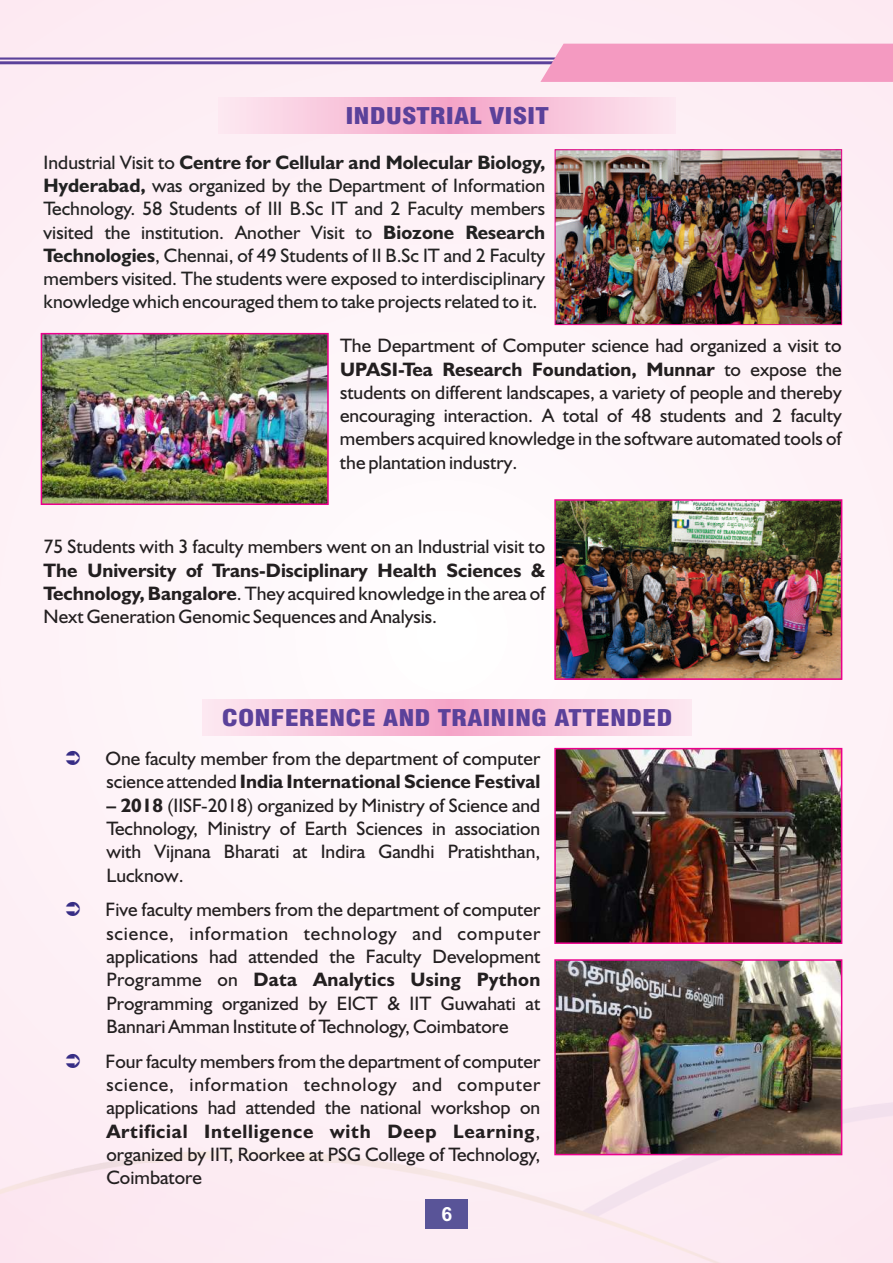
<style>
.page{position:relative;width:893px;height:1263px;background:#fef2f7}
.page>*{position:absolute;margin:0;border:0;box-sizing:border-box;transform-origin:0 0}
.t1{font:900 condensed 22.5px "Swiss 721 BT";color:#5b419a;scale:1.22 1}
.t2{font:19.5px/23.2px "Humanist 521 BT";color:#231f20;text-align:justify}
.t3{font:19.5px/23.2px "Humanist 521 BT";color:#222;text-align:justify}
.t4{font:700 19.5px "Arial";color:#fff}
.s1{font-weight:700}
</style>
<div class="page">
<img style="left:0;top:1100px;width:893px;height:163px">
<svg style="left:0;top:44px;width:893px;height:38px"></svg>
<svg style="left:224px;top:97px;width:450px;height:36px;background:#f8c5db"></svg>
<img style="left:557px;top:151px;width:283px;height:172px">
<div style="left:555px;top:149px;width:287px;height:176px;border:1px solid #ec008c"></div>
<img style="left:44px;top:336px;width:282px;height:166px">
<div style="left:41px;top:333px;width:288px;height:172px;border:2px solid #ec008c"></div>
<img style="left:557px;top:502px;width:282px;height:175px">
<div style="left:554px;top:499px;width:288px;height:181px;border:2px solid #ec008c"></div>
<svg style="left:208px;top:699px;width:482px;height:36px;background:#f8c5db"></svg>
<img style="left:557px;top:751px;width:282px;height:190px">
<div style="left:554px;top:748px;width:288px;height:196px;border:2px solid #ec008c"></div>
<img style="left:557px;top:962px;width:282px;height:190px">
<div style="left:554px;top:959px;width:288px;height:196px;border:2px solid #ec008c"></div>
<div style="left:426px;top:1199px;width:42px;height:30px;background:#595498"></div>
<p class="t1" style="left:345px;top:107px;width:168px">INDUSTRIAL VISIT</p>
<p class="t3" style="left:44px;top:152px;width:503px">Industrial Visit to <span class="s1">Centre for Cellular and Molecular Biology, Hyderabad,</span> was organized by the Department of Information Technology. 58 Students of III B.Sc IT and 2 Faculty members visited the institution. Another Visit to <span class="s1">Biozone Research Technologies</span>, Chennai, of 49 Students of II B.Sc IT and 2 Faculty members visited. The students were exposed to interdisciplinary knowledge which encouraged them to take projects related to it.</p>
<p class="t2" style="left:340px;top:336px;width:503px">The Department of Computer science had organized a visit to <span class="s1">UPASI-Tea Research Foundation, Munnar</span> to expose the students on different landscapes, a variety of people and thereby encouraging interaction. A total of 48 students and 2 faculty members acquired knowledge in the software automated tools of the plantation industry.</p>
<p class="t2" style="left:44px;top:536px;width:503px">75 Students with 3 faculty members went on an Industrial visit to</p>
<p class="t2" style="left:44px;top:560px;width:503px"><span class="s1">The University of Trans-Disciplinary Health Sciences &amp; Technology, Bangalore</span>. They acquired knowledge in the area of Next Generation Genomic Sequences and Analysis.</p>
<p class="t1" style="left:222px;top:708px;width:371px">CONFERENCE AND TRAINING ATTENDED</p>
<p class="t2" style="left:106px;top:748px;width:436px">One faculty member from the department of computer science attended <span class="s1">India International Science Festival</span></p>
<p class="t2" style="left:106px;top:795px;width:435px"><span class="s1">– 2018</span> (IISF-2018) organized by Ministry of Science and Technology, Ministry of Earth Sciences in association with Vijnana Bharati at Indira Gandhi Pratishthan, Lucknow.</p>
<p class="t2" style="left:106px;top:900px;width:436px">Five faculty members from the department of computer science, information technology and computer applications had attended the Faculty Development Programme on <span class="s1">Data Analytics Using Python </span>Programming organized by EICT &amp; IIT Guwahati at Bannari Amman Institute of Technology, Coimbatore</p>
<p class="t2" style="left:106px;top:1051px;width:436px">Four faculty members from the department of computer science, information technology and computer applications had attended the national workshop on <span class="s1">Artificial Intelligence with Deep Learning</span>, organized by IIT, Roorkee at PSG College of Technology, Coimbatore</p>
<p class="t4" style="left:441px;top:1207px;width:12px">6</p>
</div>
